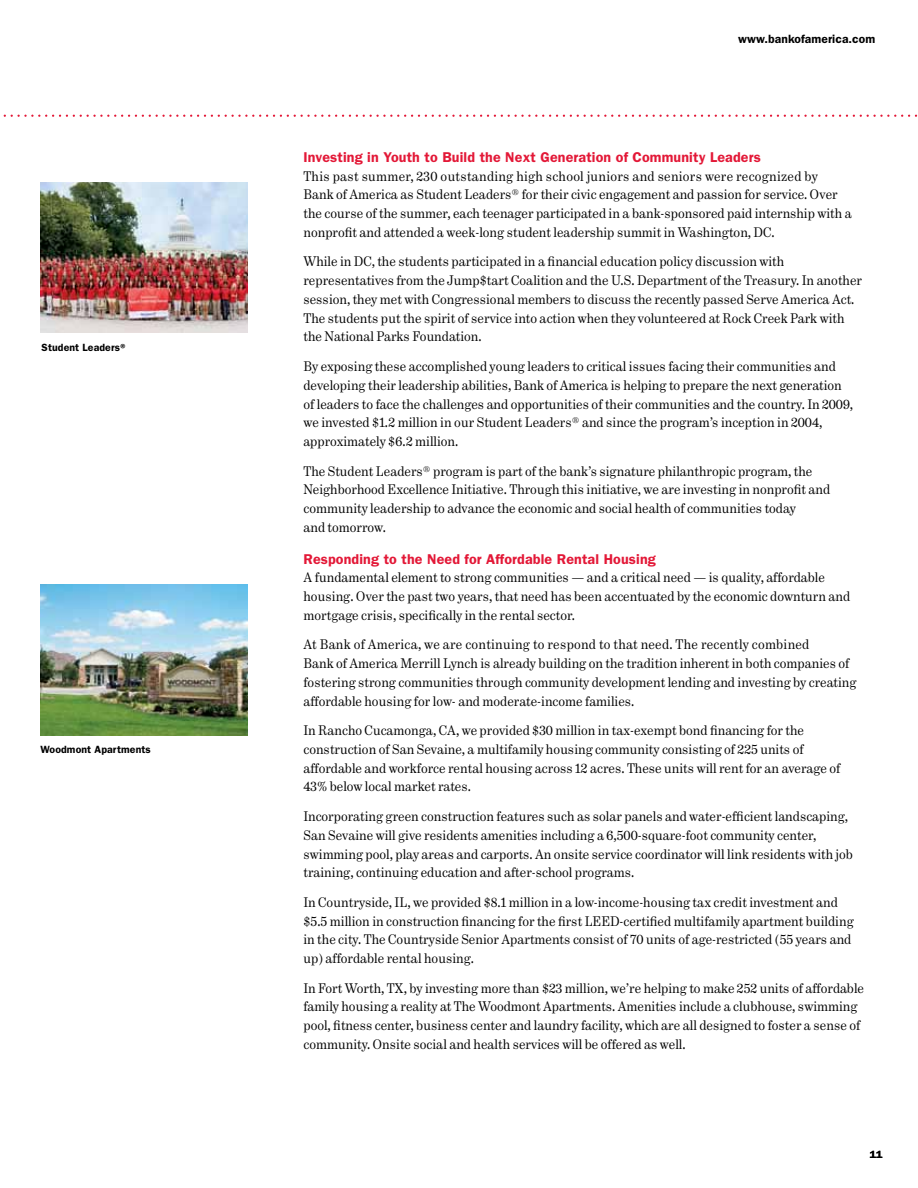
<style>
.page{position:relative;width:918px;height:1188px;background:#fff}
.page>*{position:absolute;margin:0;border:0;box-sizing:border-box;transform-origin:0 0}
.t1{font:600 14.25px "ITC Franklin Gothic Std";letter-spacing:.01em;color:#e31837}
.t2{font:300 12.75px/18.8px "Higher Standards";color:#000}
.t3{font:600 12px "ITC Franklin Gothic Std";letter-spacing:.01em;color:#000}
.t4{font:600 10.5px "ITC Franklin Gothic Std";letter-spacing:.01em;color:#000}
</style>
<div class="page">
<svg style="left:3px;top:115px;width:915px;height:2px"></svg>
<img style="left:41px;top:182px;width:207px;height:151px">
<img style="left:40px;top:585px;width:208px;height:150px">
<p class="t4" style="left:42px;top:341px;width:88px">Student Leaders®</p>
<p class="t4" style="left:41px;top:744px;width:112px">Woodmont Apartments</p>
<p class="t3" style="left:738px;top:32px;width:139px">www.bankofamerica.com</p>
<p class="t1" style="left:303px;top:149px;width:459px">Investing in Youth to Build the Next Generation of Community Leaders</p>
<p class="t2" style="left:303px;top:167px;width:550px">This past summer, 230 outstanding high school juniors and seniors were recognized by<br>Bank of America as Student Leaders® for their civic engagement and passion for service. Over the course of the summer, each teenager participated in a bank-sponsored paid internship with a nonprofit and attended a week-long student leadership summit in Washington, DC .</p>
<p class="t2" style="left:303px;top:252px;width:560px">While in DC, the students participated in a financial education policy discussion with representatives from the Jump$tart Coalition and the U.S. Department of the Treasury. In another session, they met with Congressional members to discuss the recently passed Serve America Act.<br>The students put the spirit of service into action when they volunteered at Rock Creek Park with the National Parks Foundation.</p>
<p class="t2" style="left:303px;top:357px;width:551px">By exposing these accomplished young leaders to critical issues facing their communities and developing their leadership abilities, Bank of America is helping to prepare the next generation of leaders to face the challenges and opportunities of their communities and the country. In 2009, we invested $1.2 million in our Student Leaders® and since the program’s inception in 2004, approximately $6.2 million.</p>
<p class="t2" style="left:303px;top:461px;width:528px">The Student Leaders® program is part of the bank’s signature philanthropic program, the Neighborhood Excellence Initiative. Through this initiative, we are investing in nonprofit and community leadership to advance the economic and social health of communities today<br>and tomorrow.</p>
<p class="t1" style="left:303px;top:550px;width:354px">Responding to the Need for Affordable Rental Housing</p>
<p class="t2" style="left:303px;top:568px;width:548px">A fundamental element to strong communities — and a critical need — is quality, affordable housing. Over the past two years, that need has been accentuated by the economic downturn and mortgage crisis, specifically in the rental sector.</p>
<p class="t2" style="left:303px;top:635px;width:555px">At Bank of America, we are continuing to respond to that need. The recently combined<br>Bank of America Merrill Lynch is already building on the tradition inherent in both companies of fostering strong communities through community development lending and investing by creating affordable housing for low- and moderate-income families.</p>
<p class="t2" style="left:303px;top:721px;width:539px">In Rancho Cucamonga, CA, we provided $30 million in tax-exempt bond financing for the construction of San Sevaine, a multifamily housing community consisting of 225 units of affordable and workforce rental housing across 12 acres. These units will rent for an average of 43% below local market rates.</p>
<p class="t2" style="left:303px;top:807px;width:551px">Incorporating green construction features such as solar panels and water-efficient landscaping, San Sevaine will give residents amenities including a 6,500-square-foot community center, swimming pool, play areas and carports. An onsite service coordinator will link residents with job training, continuing education and after-school programs.</p>
<p class="t2" style="left:303px;top:893px;width:536px">In Countryside, IL , we provided $8.1 million in a low-income-housing tax credit investment and $5.5 million in construction financing for the first LEED</p>
<p class="t2" style="left:303px;top:911px;width:552px;text-indent:316px">-certified multifamily apartment building in the city. The Countryside Senior Apartments consist of 70 units of age-restricted (55 years and up) affordable rental housing.</p>
<p class="t2" style="left:303px;top:979px;width:562px">In Fort Worth, TX, by investing more than $23 million, we’re helping to make 252 units of affordable family housing a reality at The Woodmont Apartments. Amenities include a clubhouse, swimming pool, fitness center, business center and laundry facility, which are all designed to foster a sense of community. Onsite social and health services will be offered as well.</p>
<p class="t4" style="left:870px;top:1148px;width:14px">11</p>
</div>
